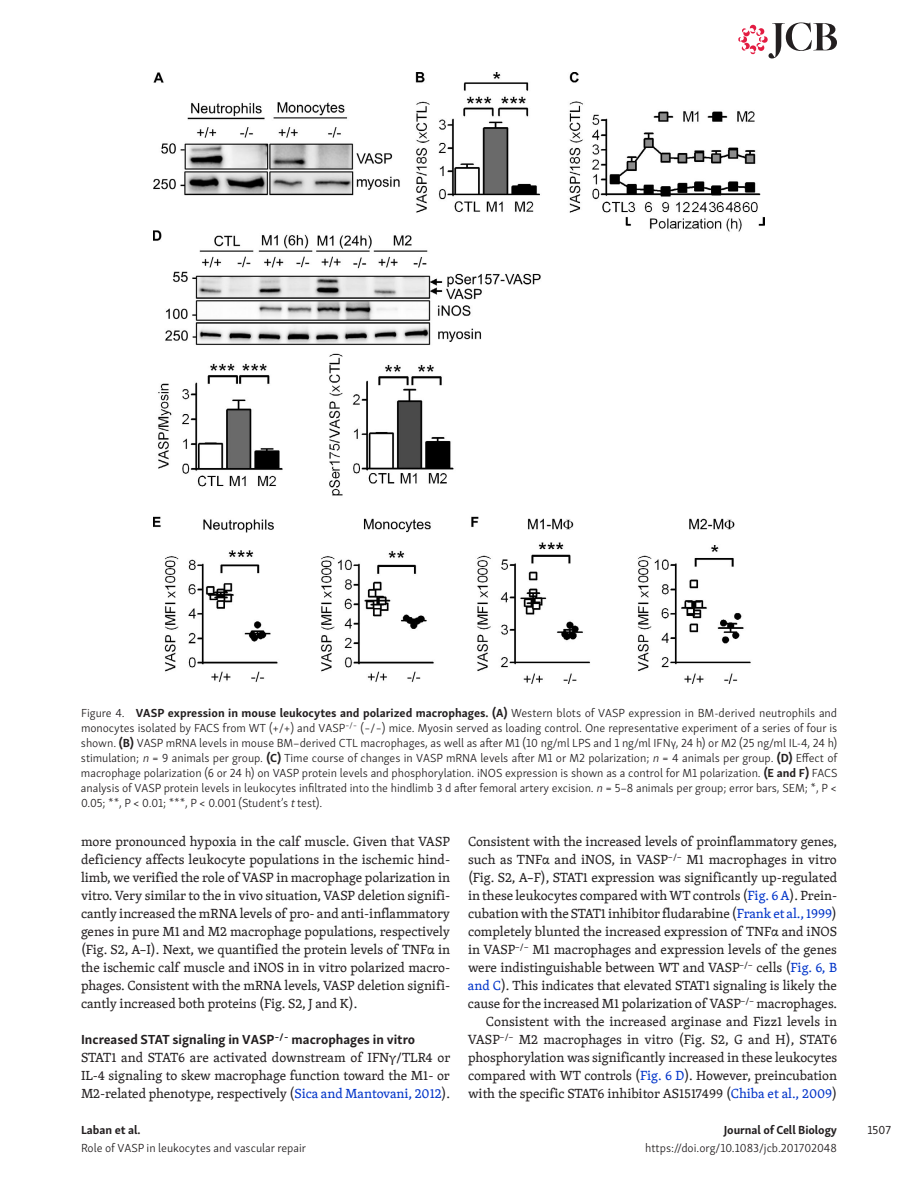
<style>
.page{position:relative;width:918px;height:1188px;background:#fff}
.page>*{position:absolute;margin:0;border:0;box-sizing:border-box;transform-origin:0 0}
.t1{font:13.5px/18px "Skolar PE";letter-spacing:-.005em;color:#231f20;text-align:justify}
.t2{font:700 13.5px "Skolar Sans PE";color:#231f20}
.t3{font:300 12px/15px "Skolar Sans PE";color:#231f20;text-align:justify}
.t4{font:700 12px "Skolar Sans PE";letter-spacing:-.005em;color:#231f20}
.t5{font:12px "Skolar Sans PE";color:#231f20}
.s1{font-weight:700}
.s2{font-style:italic}
.s3{color:#0034c9}
</style>
<div class="page">
<svg style="left:738px;top:23px;width:99px;height:35px"></svg>
<img style="left:153px;top:72px;width:612px;height:612px">
<p class="t3" style="left:81px;top:705px;width:758px">Figure 4. <span class="s1">VASP expression in mouse leukocytes and polarized macrophages. (A)</span> Western blots of VASP expression in BM-derived neutrophils and monocytes isolated by FACS from WT (+/+) and VASP<sup>−/−</sup> (−/−) mice. Myosin served as loading control. One representative experiment of a series of four is shown. <span class="s1">(B)</span> VASP mRNA levels in mouse BM–derived CTL macrophages, as well as after M1 (10 ng/ml LPS and 1 ng/ml IFNγ, 24 h) or M2 (25 ng/ml IL-4, 24 h) stimulation; <span class="s2">n</span> = 9 animals per group. <span class="s1">(C)</span> Time course of changes in VASP mRNA levels after M1 or M2 polarization; <span class="s2">n</span> = 4 animals per group. <span class="s1">(D)</span> Effect of macrophage polarization (6 or 24 h) on VASP protein levels and phosphorylation. iNOS expression is shown as a control for M1 polarization. <span class="s1">(E and F)</span> FACS analysis of VASP protein levels in leukocytes infiltrated into the hindlimb 3 d after femoral artery excision. <span class="s2">n</span> = 5–8 animals per group; error bars, SEM; *, P &lt; 0.05; **, P &lt; 0.01; ***, P &lt; 0.001 (Student’s <span class="s2">t</span>test).</p>
<p class="t1" style="left:81px;top:832px;width:371px">more pronounced hypoxia in the calf muscle. Given that VASP deficiency affects leukocyte populations in the ischemic hind&shy;limb, we verified the role of VASP in macrophage polarization in vitro. Very similar to the in vivo situation, VASP deletion signifi&shy;cantly increased the mRNA levels of pro- and anti-inflammatory genes in pure M1 and M2 macrophage populations, respectively (Fig. S2, A–I). Next, we quantified the protein levels of TNFα in the ischemic calf muscle and iNOS in in vitro polarized macro&shy;phages. Consistent with the mRNA levels, VASP deletion signifi&shy;cantly increased both proteins (Fig. S2, J and K).</p>
<p class="t2" style="left:81px;top:1028px;width:336px">Increased STAT signaling in VASP<sup>−/−</sup> macrophages in vitro</p>
<p class="t1" style="left:81px;top:1048px;width:371px">STAT1 and STAT6 are activated downstream of IFNγ/TLR4 or IL-4 signaling to skew macrophage function toward the M1- or M2-related phenotype, respectively (<span class="s3">Sica and Mantovani, 2012</span>).</p>
<p class="t4" style="left:81px;top:1120px;width:61px">Laban et al.</p>
<p class="t3" style="left:81px;top:1140px;width:227px">Role of VASP in leukocytes and vascular repair</p>
<p class="t1" style="left:468px;top:832px;width:371px;text-align:right">Consistent with the increased levels of proinflammatory genes, such as TNFα and iNOS, in VASP<sup>−/−</sup> M1 macrophages in vitro (Fig. S2, A–F), STAT1 expression was significantly up-regulated in these leukocytes compared with WT controls (<span class="s3">Fig. 6 A</span>). Prein&shy;cubation with the STAT1 inhibitor fludarabine (<span class="s3">Frank et al., 1999</span>) completely blunted the increased expression of TNFα and iNOS in VASP<sup>−/−</sup> M1 macrophages and expression levels of the genes were indistinguishable between WT and VASP<sup>−/−</sup> cells (<span class="s3">Fig. 6, B and C</span>). This indicates that elevated STAT1 signaling is likely the cause for the increased M1 polarization of VASP<sup>−/−</sup> macrophages.<br>Consistent with the increased arginase and Fizz1 levels in VASP<sup>−/−</sup> M2 macrophages in vitro (Fig. S2, G and H), STAT6 phosphorylation was significantly increased in these leukocytes compared with WT controls (<span class="s3">Fig. 6 D</span>). However, preincubation with the specific STAT6 inhibitor AS1517499 (<span class="s3">Chiba et al., 2009</span>)</p>
<p class="t4" style="left:724px;top:1120px;width:115px">Journal of Cell Biology</p>
<p class="t3" style="left:645px;top:1140px;width:193px">https://doi.org/10.1083/jcb.201702048</p>
<p class="t5" style="left:867px;top:1121px;width:25px">1507</p>
</div>
